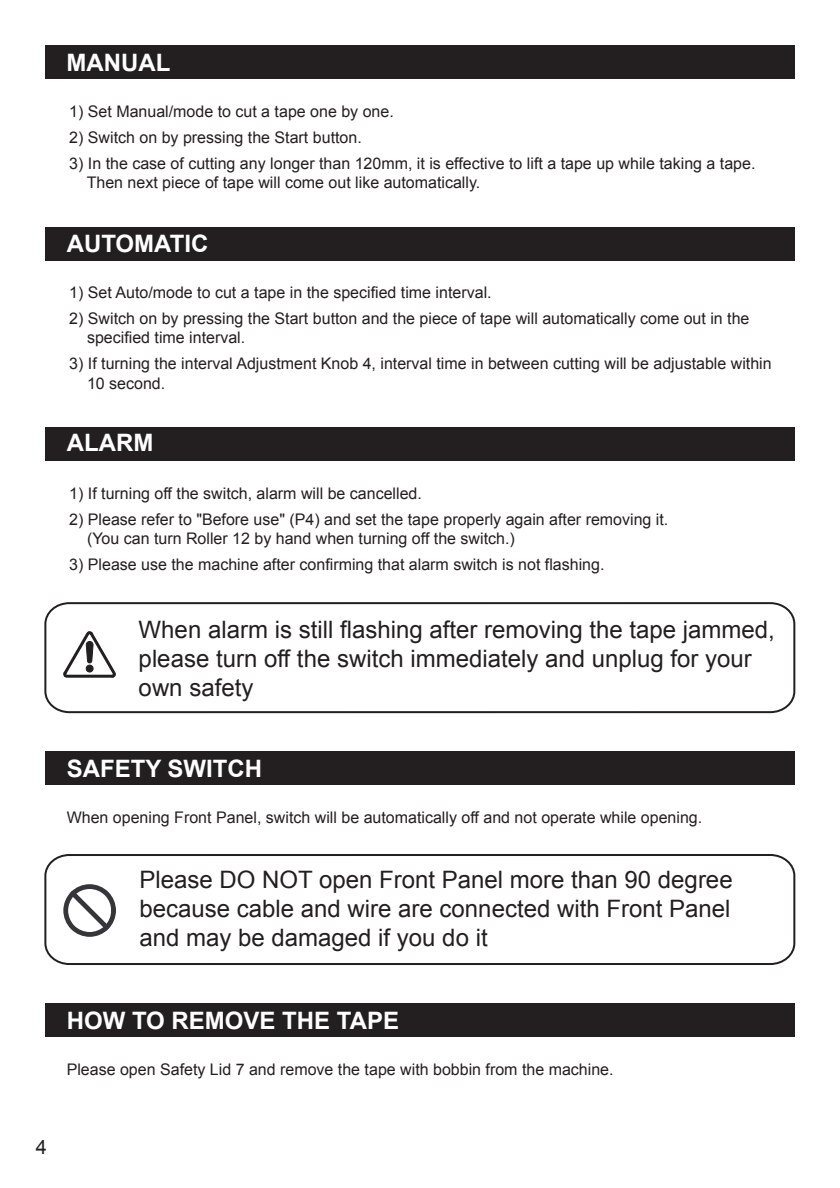
<style>
.page{position:relative;width:840px;height:1188px;background:#fff}
.page>*{position:absolute;margin:0;border:0;box-sizing:border-box;transform-origin:0 0}
.t1{font:24px/28.8px "Arial";color:#231f20}
.t2{font:700 24px "Arial";color:#fff}
.t3{font:20px "Arial";color:#231f20}
.t4{font:16px/19.2px "Arial";color:#231f20}
</style>
<div class="page">
<div style="left:45px;top:45px;width:750px;height:34px;background:#231f20"></div>
<div style="left:45px;top:227px;width:750px;height:34px;background:#231f20"></div>
<div style="left:45px;top:428px;width:750px;height:33px;background:#231f20"></div>
<div style="left:45px;top:752px;width:750px;height:33px;background:#231f20"></div>
<div style="left:45px;top:1003px;width:750px;height:34px;background:#231f20"></div>
<svg style="left:44px;top:602px;width:752px;height:112px"></svg>
<svg style="left:44px;top:854px;width:752px;height:111px"></svg>
<svg style="left:61px;top:629px;width:57px;height:51px"></svg>
<svg style="left:61px;top:882px;width:57px;height:57px"></svg>
<h1 class="t2" style="left:67px;top:46px;width:105px">MANUAL</h1>
<p class="t4" style="left:69px;top:101px;width:326px">1) Set Manual/mode to cut a tape one by one.</p>
<p class="t4" style="left:69px;top:127px;width:294px">2) Switch on by pressing the Start button.</p>
<p class="t4" style="left:87px;top:153px;width:670px;text-indent:-17px">3) In the case of cutting any longer than 120mm, it is effective to lift a tape up while taking a tape.<br>Then next piece of tape will come out like automatically.</p>
<h1 class="t2" style="left:67px;top:228px;width:143px">AUTOMATIC</h1>
<p class="t4" style="left:69px;top:283px;width:424px">1) Set Auto/mode to cut a tape in the specified time interval.</p>
<p class="t4" style="left:87px;top:309px;width:664px;text-indent:-18px">2) Switch on by pressing the Start button and the piece of tape will automatically come out in the specified time interval.</p>
<p class="t4" style="left:87px;top:354px;width:686px;text-indent:-18px">3) If turning the interval Adjustment Knob 4, interval time in between cutting will be adjustable within<br>10 second.</p>
<h1 class="t2" style="left:67px;top:427px;width:88px">ALARM</h1>
<p class="t4" style="left:69px;top:484px;width:354px">1) If turning off the switch, alarm will be cancelled.</p>
<p class="t4" style="left:87px;top:510px;width:583px;text-indent:-18px">2) Please refer to "Before use" (P4) and set the tape properly again after removing it. (You can turn Roller 12 by hand when turning off the switch.)</p>
<p class="t4" style="left:69px;top:555px;width:537px">3) Please use the machine after confirming that alarm switch is not flashing.</p>
<h1 class="t1" style="left:139px;top:616px;width:638px">When alarm is still flashing after removing the tape jammed, please turn off the switch immediately and unplug for your own safety</h1>
<h1 class="t2" style="left:67px;top:753px;width:197px">SAFETY SWITCH</h1>
<p class="t4" style="left:67px;top:808px;width:637px">When opening Front Panel, switch will be automatically off and not operate while opening.</p>
<h1 class="t1" style="left:139px;top:866px;width:595px;text-align:justify">Please DO NOT open Front Panel more than 90 degree because cable and wire are connected with Front Panel and may be damaged if you do it</h1>
<h1 class="t2" style="left:67px;top:1005px;width:334px">HOW TO REMOVE THE TAPE</h1>
<p class="t4" style="left:67px;top:1060px;width:548px">Please open Safety Lid 7 and remove the tape with bobbin from the machine.</p>
<p class="t3" style="left:36px;top:1134px;width:13px">4</p>
</div>
